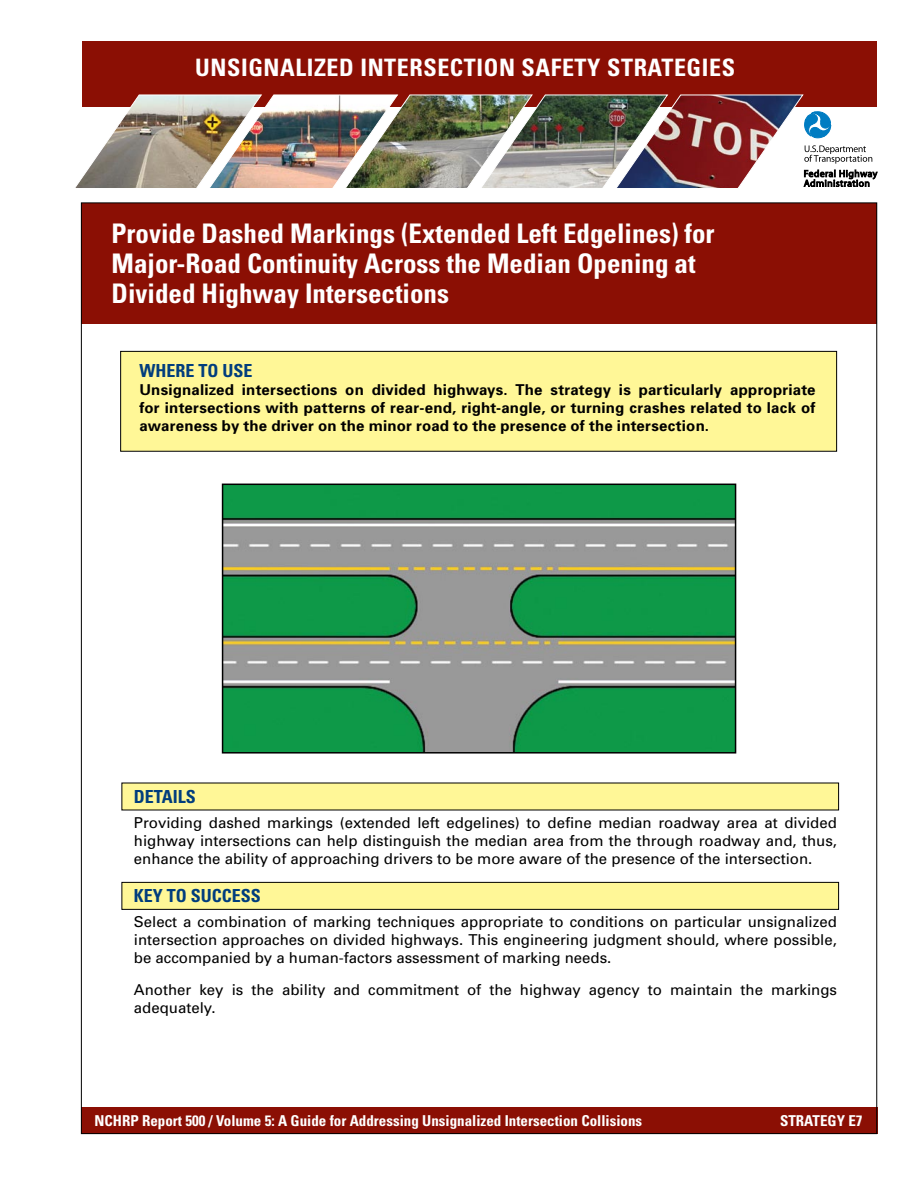
<style>
.page{position:relative;width:918px;height:1188px;background:#fff}
.page>*{position:absolute;margin:0;border:0;box-sizing:border-box;transform-origin:0 0}
.t1{font:700 condensed 27px/30px "Univers";color:#fff}
.t2{font:700 condensed 24px "Univers";letter-spacing:.025em;color:#fff}
.t3{font:700 condensed 18px "Univers";color:#003d7d}
.t4{font:15px/18px "Univers";color:#000;text-align:justify}
.t5{font:700 15px/18px "Univers";letter-spacing:.015em;color:#000;text-align:justify}
.t6{font:700 condensed 15px "Univers";color:#fff}
</style>
<div class="page">
<div style="left:122px;top:882px;width:717px;height:27px;background:#fff797"></div>
<div style="left:122px;top:882px;width:717px;height:28px;border:1px solid #000"></div>
<div style="left:81px;top:1107px;width:797px;height:27px;background:#8b0f04"></div>
<div style="left:122px;top:783px;width:717px;height:27px;background:#fff797"></div>
<div style="left:121px;top:351px;width:716px;height:100px;background:#fff797"></div>
<div style="left:120px;top:351px;width:717px;height:101px;border:1px solid #000"></div>
<div style="left:81px;top:203px;width:796px;height:121px;background:#8b0f04"></div>
<img style="left:225px;top:487px;width:508px;height:264px">
<div style="left:222px;top:484px;width:514px;height:270px;border:2px solid #000"></div>
<div style="left:82px;top:41px;width:795px;height:66px;background:#8b0f04"></div>
<img style="left:75px;top:94px;width:803px;height:94px">
<h2 class="t2" style="left:195px;top:53px;width:541px">UNSIGNALIZED INTERSECTION SAFETY STRATEGIES</h2>
<h1 class="t1" style="left:112px;top:219px;width:604px">Provide Dashed Markings (Extended Left Edgelines) for<br>Major-Road Continuity Across the Median Opening at<br>Divided Highway Intersections</h1>
<p class="t3" style="left:140px;top:360px;width:115px">WHERE TO USE</p>
<p class="t5" style="left:140px;top:381px;width:678px">Unsignalized intersections on divided highways. The strategy is particularly appropriate for intersections with patterns of rear-end, right-angle, or turning crashes related to lack of awareness by the driver on the minor road to the presence of the intersection.</p>
<p class="t3" style="left:134px;top:786px;width:63px">DETAILS</p>
<p class="t4" style="left:134px;top:814px;width:705px">Providing dashed markings (extended left edgelines) to define median roadway area at divided highway intersections can help distinguish the median area from the through roadway and, thus, enhance the ability of approaching drivers to be more aware of the presence of the intersection.</p>
<p class="t3" style="left:134px;top:885px;width:129px">KEY TO SUCCESS</p>
<p class="t4" style="left:134px;top:913px;width:705px">Select a combination of marking techniques appropriate to conditions on particular unsignalized intersection approaches on divided highways. This engineering judgment should, where possible, be accompanied by a human-factors assessment of marking needs.</p>
<p class="t4" style="left:134px;top:980px;width:705px">Another key is the ability and commitment of the highway agency to maintain the markings adequately.</p>
<p class="t6" style="left:94px;top:1111px;width:549px">NCHRP Report 500 / Volume 5: A Guide for Addressing Unsignalized Intersection Collisions</p>
<p class="t6" style="left:780px;top:1111px;width:84px">STRATEGY E7</p>
</div>
